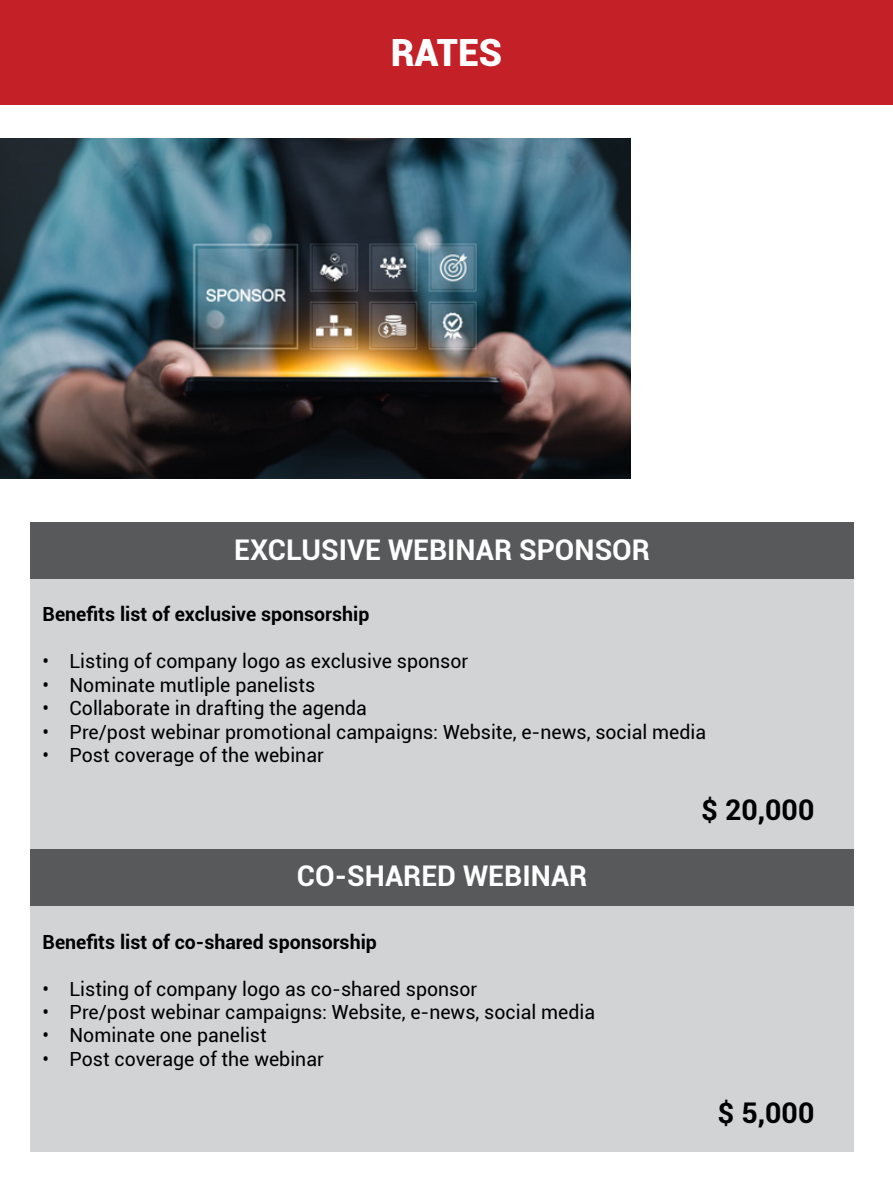
<style>
.page{position:relative;width:893px;height:1187px;background:#fff}
.page>*{position:absolute;margin:0;border:0;box-sizing:border-box;transform-origin:0 0}
.t1{font:900 37.5px "Roboto";color:#fff}
.t2{font:700 28.5px "Roboto";color:#fff}
.t3{font:700 28.5px "Roboto";color:#000}
.t4{font:19.5px "Roboto";color:#000}
.t5{font:700 19.5px "Roboto";color:#000}
</style>
<div class="page">
<div style="left:31px;top:522px;width:823px;height:327px;background:#d1d3d4"></div>
<div style="left:31px;top:849px;width:823px;height:302px;background:#d1d3d4"></div>
<div style="left:0;top:0;width:893px;height:104px;background:#c32028"></div>
<div style="left:31px;top:522px;width:823px;height:56px;background:#58595b"></div>
<div style="left:31px;top:849px;width:823px;height:56px;background:#58595b"></div>
<img style="left:0;top:138px;width:631px;height:340px">
<h1 class="t1" style="left:391px;top:26px;width:113px">RATES</h1>
<h2 class="t2" style="left:234px;top:529px;width:417px">EXCLUSIVE WEBINAR SPONSOR</h2>
<p class="t5" style="left:43px;top:600px;width:328px">Benefits list of exclusive sponsorship</p>
<p class="t4" style="left:43px;top:647px;width:427px">• Listing of company logo as exclusive sponsor</p>
<p class="t4" style="left:43px;top:671px;width:274px">• Nominate mutliple panelists</p>
<p class="t4" style="left:43px;top:694px;width:326px">• Collaborate in drafting the agenda</p>
<p class="t4" style="left:43px;top:718px;width:665px">• Pre/post webinar promotional campaigns: Website, e-news, social media</p>
<p class="t4" style="left:43px;top:741px;width:283px">• Post coverage of the webinar</p>
<h2 class="t3" style="left:701px;top:789px;width:115px">$ 20,000</h2>
<h2 class="t2" style="left:297px;top:856px;width:292px">CO-SHARED WEBINAR</h2>
<p class="t5" style="left:43px;top:927px;width:336px">Benefits list of co-shared sponsorship</p>
<p class="t4" style="left:43px;top:974px;width:436px">• Listing of company logo as co-shared sponsor</p>
<p class="t4" style="left:43px;top:998px;width:554px">• Pre/post webinar campaigns: Website, e-news, social media</p>
<p class="t4" style="left:43px;top:1021px;width:226px">• Nominate one panelist</p>
<p class="t4" style="left:43px;top:1045px;width:283px">• Post coverage of the webinar</p>
<h2 class="t3" style="left:717px;top:1092px;width:98px">$ 5,000</h2>
</div>
